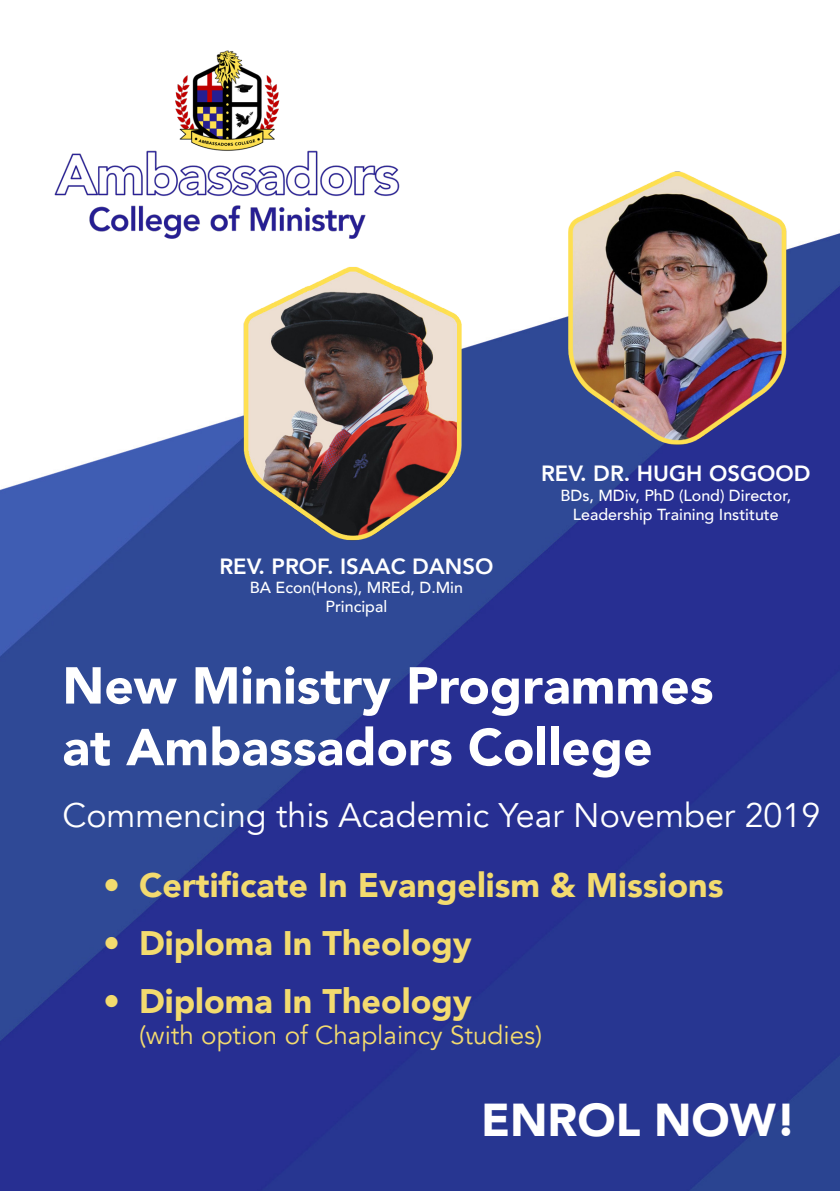
<style>
.page{position:relative;width:840px;height:1191px;background:#fff}
.page>*{position:absolute;margin:0;border:0;box-sizing:border-box;transform-origin:0 0}
.t1{font:900 51.4px/61.6px "Avenir";color:#fff}
.t2{font:900 46px "Avenir";color:#fff}
.t3{font:900 34px "Avenir";color:#f3db6f}
.t4{font:34px "Avenir";color:#fff}
.t5{font:26px "Avenir";color:#f3db6f}
.t6{font:800 22px "Avenir";color:#fff}
.t7{font:500 16px/19.2px "Avenir";color:#fff;text-align:center}
</style>
<div class="page">
<img style="left:0;top:233px;width:839px;height:958px">
<img style="left:25px;top:50px;width:405px;height:199px">
<img style="left:551px;top:171px;width:248px;height:298px">
<img style="left:153px;top:240px;width:363px;height:415px">
<p class="t6" style="left:219px;top:549px;width:275px">REV. PROF. ISAAC DANSO</p>
<p class="t7" style="left:249px;top:577px;width:215px">BA Econ(Hons), MREd, D.Min</p>
<p class="t7" style="left:325px;top:596px;width:63px">Principal</p>
<p class="t6" style="left:540px;top:456px;width:271px">REV. DR. HUGH OSGOOD</p>
<p class="t7" style="left:560px;top:484px;width:232px">BDs, MDiv, PhD (Lond) Director,<br>Leadership Training Institute</p>
<p class="t1" style="left:62px;top:653px;width:652px">New Ministry Programmes at Ambassadors College</p>
<h3 class="t4" style="left:62px;top:793px;width:759px">Commencing this Academic Year November 2019</h3>
<p class="t3" style="left:103px;top:856px;width:621px">• Certificate In Evangelism &amp; Missions</p>
<p class="t3" style="left:103px;top:914px;width:370px">• Diploma In Theology</p>
<p class="t3" style="left:103px;top:972px;width:370px">• Diploma In Theology</p>
<p class="t5" style="left:139px;top:1020px;width:404px">(with option of Chaplaincy Studies)</p>
<p class="t2" style="left:480px;top:1080px;width:317px">ENROL NOW!</p>
</div>
